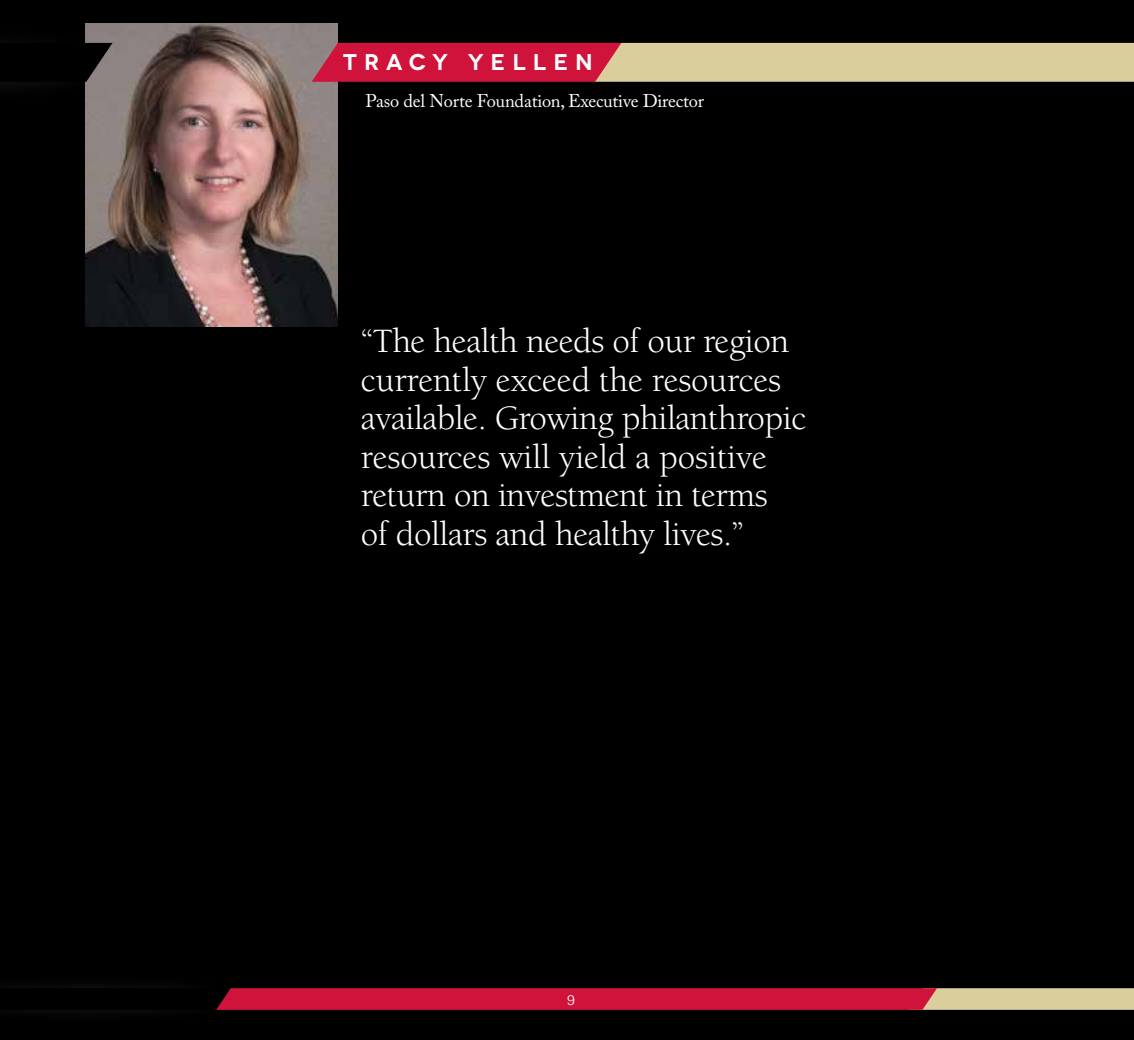
<style>
.page{position:relative;width:1134px;height:1040px;background:#000}
.page>*{position:absolute;margin:0;border:0;box-sizing:border-box;transform-origin:0 0}
.t1{font:35px/38.5px "Berkeley";letter-spacing:-.015em;color:#fff}
.t2{font:600 22.75px "Novecentowide";letter-spacing:.31em;color:#fff}
.t3{font:18.38px "Adobe Caslon Pro";letter-spacing:-.01em;color:#fff}
.t4{font:300 14px "Univers";color:#fff}
</style>
<div class="page">
<svg style="left:216px;top:988px;width:918px;height:21px;background:#ce3b4e"></svg>
<img style="left:86px;top:23px;width:252px;height:303px">
<svg style="left:85px;top:43px;width:27px;height:39px"></svg>
<svg style="left:312px;top:43px;width:822px;height:39px;background:#d48b79"></svg>
<p class="t2" style="left:343px;top:48px;width:251px">TRACY YELLEN</p>
<p class="t3" style="left:366px;top:90px;width:340px">Paso del Norte Foundation, Executive Director</p>
<p class="t1" style="left:361px;top:323px;width:447px">“The health needs of our region currently exceed the resources available. Growing philanthropic resources will yield a positive return on investment in terms<br>of dollars and healthy lives.”</p>
<p class="t4" style="left:567px;top:991px;width:9px">9</p>
</div>
